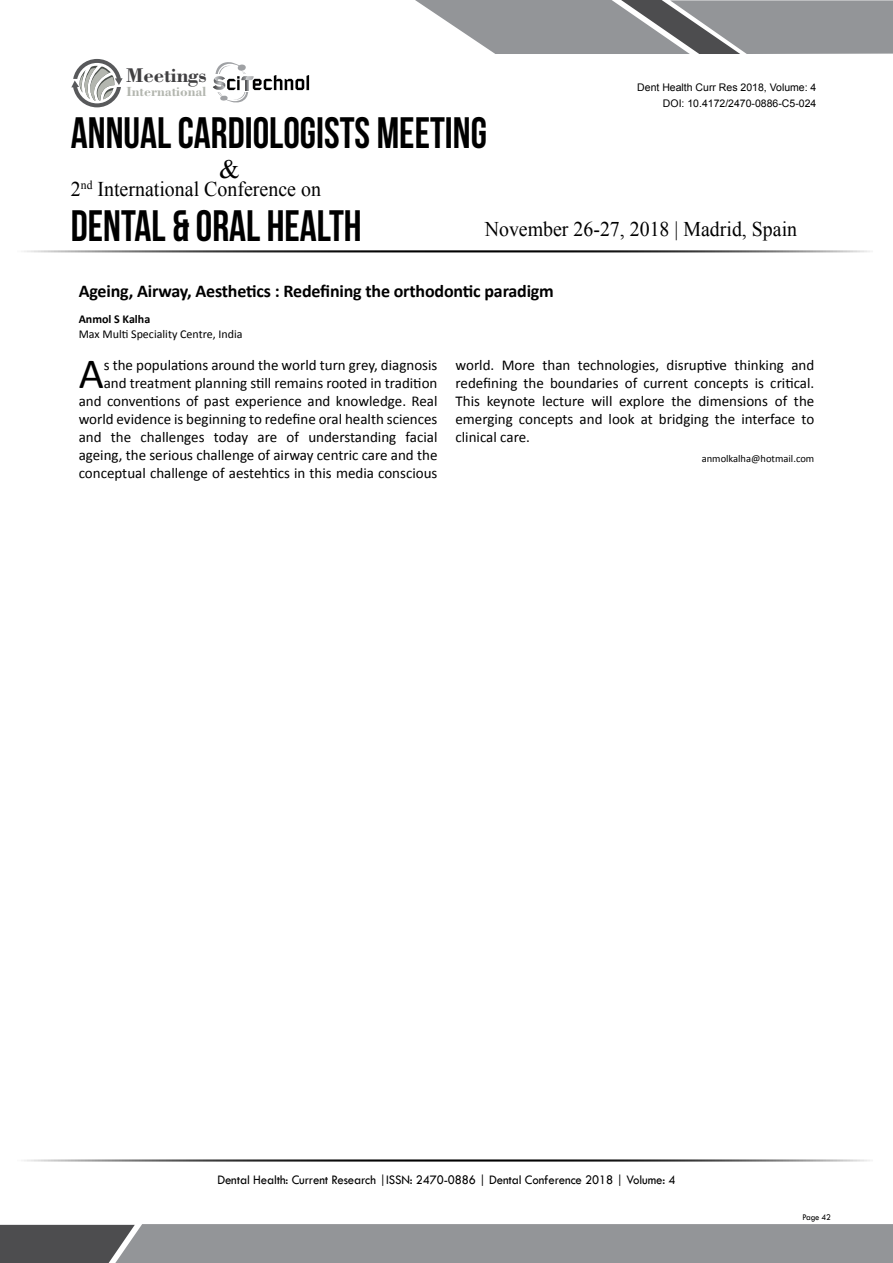
<style>
.page{position:relative;width:893px;height:1263px;background:#fff}
.page>*{position:absolute;margin:0;border:0;box-sizing:border-box;transform-origin:0 0}
.t1{font:43.95px/93.6px "Bebas Neue";color:#000;scale:.95 1}
.t2{font:43.35px "Calibri";color:#000}
.t3{font:26.55px "Times New Roman";color:#000}
.t4{font:21px "Times New Roman";color:#000;scale:.95 1}
.t5{font:700 21px "Bodoni BT";color:#414042}
.t6{font:20.85px "Times New Roman";color:#000;scale:.95 1}
.t7{font:700 18px "Calibri";letter-spacing:-.01em;color:#000}
.t8{font:15px/18px "Calibri";color:#000;text-align:right}
.t9{font:700 13.95px "Bodoni BT";color:#b3b6af}
.t10{font:13.5px "Tw Cen";letter-spacing:-.01em;color:#000;scale:.95 1}
.t11{font:12px "Calibri";color:#000}
.t12{font:700 12px "Calibri";color:#000}
.t13{font:10.5px/15.6px "Arial";color:#000;text-align:right}
.t14{font:10.5px "Calibri";color:#000}
.t15{font:9px "Tw Cen";letter-spacing:-.02em;color:#000;scale:.95 1}
</style>
<div class="page">
<hr style="left:14px;top:250px;width:859px;height:2px;background:#000">
<hr style="left:14px;top:1159px;width:859px;height:2px;background:#000">
<svg style="left:415px;top:0;width:478px;height:54px"></svg>
<svg style="left:0;top:1224px;width:893px;height:39px"></svg>
<svg style="left:71px;top:59px;width:52px;height:48px"></svg>
<svg style="left:213px;top:62px;width:96px;height:41px"></svg>
<h3 class="t5" style="left:126px;top:62px;width:82px">Meetings</h3>
<p class="t9" style="left:127px;top:83px;width:81px">International</p>
<p class="t13" style="left:637px;top:80px;width:181px">Dent Health Curr Res 2018, Volume: 4<br>DOI: 10.4172/2470-0886-C5-024</p>
<h1 class="t1" style="left:71px;top:85px;width:439px">ANNUAL CARDIOLOGISTS MEETING<br>DENTAL &amp; ORAL HEALTH</h1>
<h3 class="t3" style="left:219px;top:151px;width:22px">&amp;</h3>
<h3 class="t4" style="left:71px;top:175px;width:265px">2<sup>nd</sup> International Conference on</h3>
<h3 class="t6" style="left:485px;top:215px;width:330px">November 26-27, 2018 | Madrid, Spain</h3>
<p class="t7" style="left:79px;top:280px;width:477px">Ageing, Airway, Aesthetics : Redefining the orthodontic paradigm</p>
<p class="t12" style="left:79px;top:311px;width:73px">Anmol S Kalha</p>
<p class="t11" style="left:79px;top:326px;width:165px">Max Multi Speciality Centre, India</p>
<h2 class="t2" style="left:79px;top:346px;width:27px">A</h2>
<p class="t8" style="left:79px;top:356px;width:360px">s the populations around the world turn grey, diagnosis and treatment planning still remains rooted in tradition and conventions of past experience and knowledge. Real world evidence is beginning to redefine oral health sciences and the challenges today are of understanding facial ageing, the serious challenge of airway centric care and the conceptual challenge of aestehtics in this media conscious</p>
<p class="t8" style="left:455px;top:356px;width:360px;text-align:justify">world. More than technologies, disruptive thinking and redefining the boundaries of current concepts is critical.<br>This keynote lecture will explore the dimensions of the emerging concepts and look at bridging the interface to clinical care.</p>
<p class="t14" style="left:702px;top:452px;width:114px">anmolkalha@hotmail.com</p>
<p class="t10" style="left:217px;top:1172px;width:484px">Dental Health: Current Research |ISSN: 2470-0886 | Dental Conference 2018 | Volume: 4</p>
<p class="t15" style="left:802px;top:1212px;width:32px">Page 42</p>
</div>
